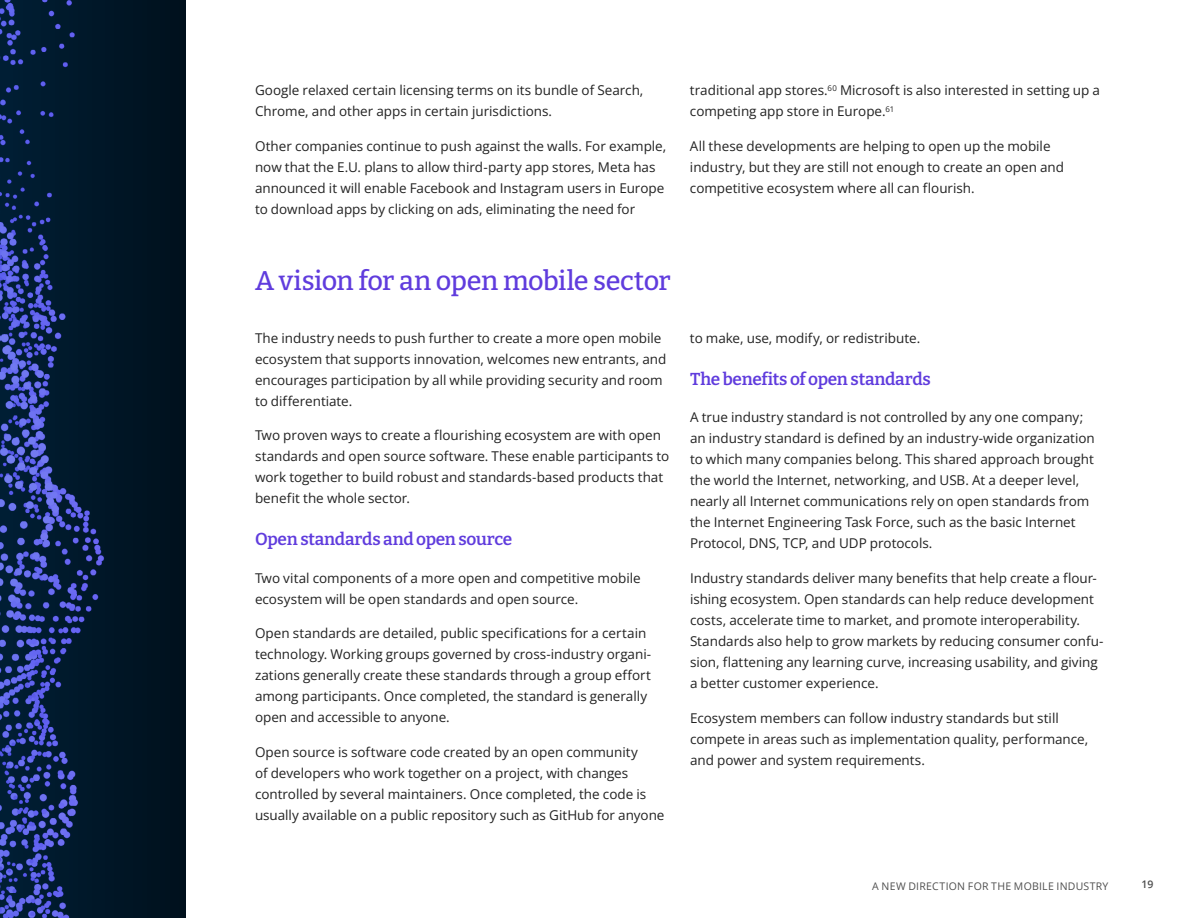
<style>
.page{position:relative;width:1188px;height:918px;background:#fff}
.page>*{position:absolute;margin:0;border:0;box-sizing:border-box;transform-origin:0 0}
.t1{font:500 27px "Bitter";letter-spacing:-.02em;color:#603cdd}
.t2{font:600 17.25px "Bitter";letter-spacing:-.015em;color:#603cdd}
.t3{font:13.5px/21px "Open Sans";color:#222}
.t4{font:10.5px "Open Sans";letter-spacing:.025em;color:#4e4e4e}
.t5{font:600 10.5px "Open Sans";color:#4e4e4e}
</style>
<div class="page">
<svg style="left:0;top:0;width:185px;height:918px;background:#0a1f3c"></svg>
<p class="t3" style="left:255px;top:80px;width:390px">Google relaxed certain licensing terms on its bundle of Search,<br>Chrome, and other apps in certain jurisdictions.</p>
<p class="t3" style="left:255px;top:135px;width:413px">Other companies continue to push against the walls. For example, now that the E.U. plans to allow third-party app stores, Meta has announced it will enable Facebook and Instagram users in Europe to download apps by clicking on ads, eliminating the need for</p>
<p class="t3" style="left:690px;top:80px;width:412px">traditional app stores.<sup>60</sup> Microsoft is also interested in setting up a competing app store in Europe.<sup>61</sup></p>
<p class="t3" style="left:690px;top:135px;width:376px">All these developments are helping to open up the mobile industry, but they are still not enough to create an open and competitive ecosystem where all can flourish.</p>
<h1 class="t1" style="left:255px;top:261px;width:417px">A vision for an open mobile sector</h1>
<p class="t3" style="left:255px;top:327px;width:413px">The industry needs to push further to create a more open mobile ecosystem that supports innovation, welcomes new entrants, and encourages participation by all while providing security and room to differentiate.</p>
<p class="t3" style="left:255px;top:425px;width:416px">Two proven ways to create a flourishing ecosystem are with open standards and open source software. These enable participants to work together to build robust and standards-based products that benefit the whole sector.</p>
<p class="t2" style="left:255px;top:526px;width:259px">Open standards and open source</p>
<p class="t3" style="left:255px;top:567px;width:387px">Two vital components of a more open and competitive mobile ecosystem will be open standards and open source.</p>
<p class="t3" style="left:255px;top:623px;width:398px">Open standards are detailed, public specifications for a certain technology. Working groups governed by cross-industry organi&shy;zations generally create these standards through a group effort among participants. Once completed, the standard is generally open and accessible to anyone.</p>
<p class="t3" style="left:255px;top:741px;width:411px">Open source is software code created by an open community<br>of developers who work together on a project, with changes controlled by several maintainers. Once completed, the code is usually available on a public repository such as GitHub for anyone</p>
<p class="t3" style="left:690px;top:327px;width:232px">to make, use, modify, or redistribute.</p>
<p class="t2" style="left:690px;top:365px;width:242px">The benefits of open standards</p>
<p class="t3" style="left:690px;top:407px;width:406px">A true industry standard is not controlled by any one company; an industry standard is defined by an industry-wide organization to which many companies belong. This shared approach brought the world the Internet, networking, and USB. At a deeper level, nearly all Internet communications rely on open standards from the Internet Engineering Task Force, such as the basic Internet Protocol, DNS, TCP, and UDP protocols.</p>
<p class="t3" style="left:690px;top:567px;width:415px">Industry standards deliver many benefits that help create a flour&shy;ishing ecosystem. Open standards can help reduce development costs, accelerate time to market, and promote interoperability.<br>Standards also help to grow markets by reducing consumer confu&shy;sion, flattening any learning curve, increasing usability, and giving a better customer experience.</p>
<p class="t3" style="left:690px;top:707px;width:400px">Ecosystem members can follow industry standards but still compete in areas such as implementation quality, performance, and power and system requirements.</p>
<p class="t4" style="left:872px;top:879px;width:238px">A NEW DIRECTION FOR THE MOBILE INDUSTRY</p>
<p class="t5" style="left:1142px;top:877px;width:13px">19</p>
</div>
